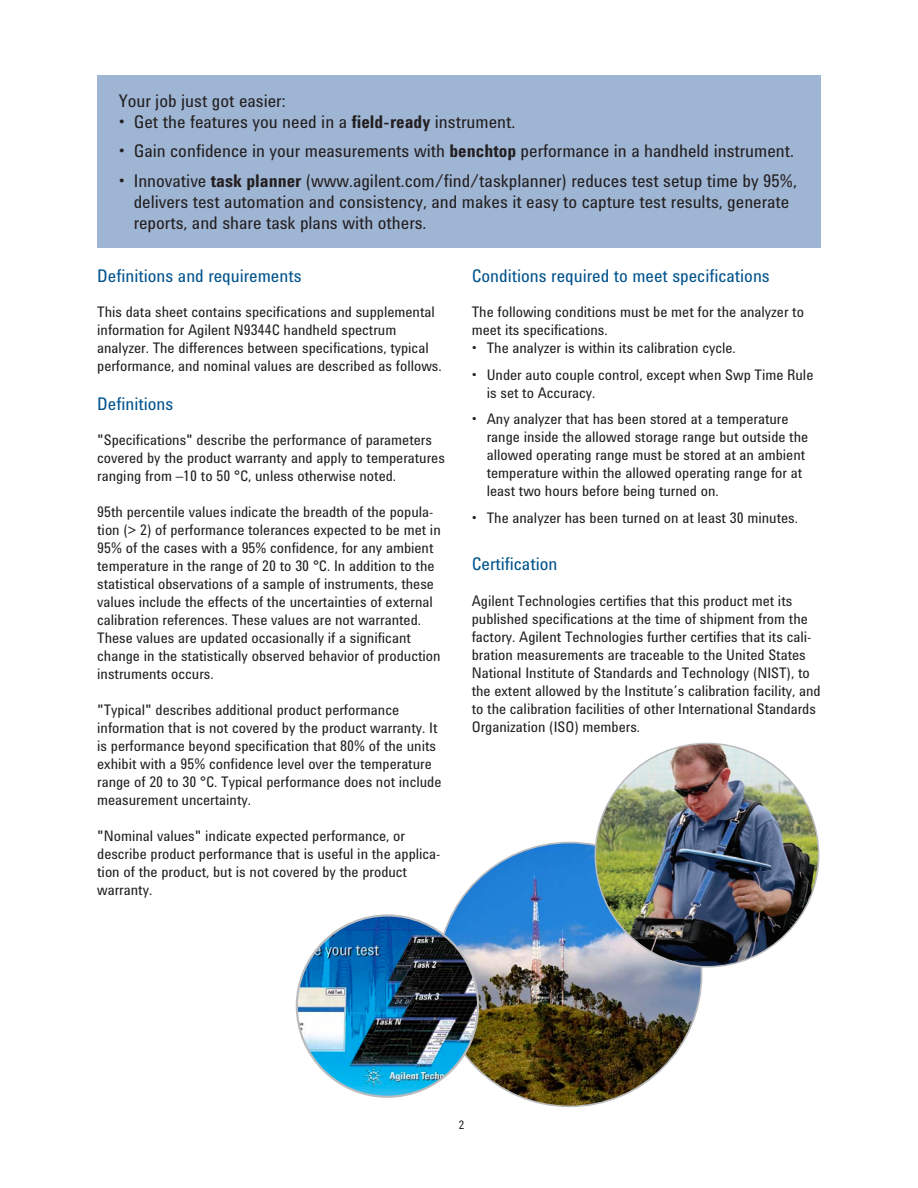
<style>
.page{position:relative;width:918px;height:1188px;background:#fff}
.page>*{position:absolute;margin:0;border:0;box-sizing:border-box;transform-origin:0 0}
.Bullets{font:18px/21px "Agilent Condensed CFF";color:#231f20}
.Header_2_-_Navy_Blue{font:18px "Agilent Condensed CFF";color:#00538d}
.Body_Text{font:18px "Agilent Condensed CFF";color:#231f20}
.Body_Text-2{font:15px/18px "Agilent Condensed CFF";color:#231f20}
.Bullets-2{font:15px/18px "Agilent Condensed CFF";color:#231f20}
.Header_2_-_Navy_Blue-2{font:12px "Agilent Condensed CFF";color:#231f20}
.s1{font-weight:700}
</style>
<div class="page">
<div style="left:97px;top:76px;width:724px;height:172px;background:#9fb5d4"></div>
<img style="left:438px;top:843px;width:264px;height:263px;border-radius:132px">
<img style="left:297px;top:916px;width:181px;height:181px;border-radius:91px">
<img style="left:595px;top:743px;width:224px;height:224px;border-radius:112px">
<p class="Body_Text" style="left:119px;top:87px;width:168px">Your job just got easier:</p>
<p class="Bullets" style="left:119px;top:110px;width:398px">• Get the features you need in a <span class="s1">field-ready</span> instrument.</p>
<p class="Bullets" style="left:119px;top:140px;width:677px">• Gain confidence in your measurements with <span class="s1">benchtop</span> performance in a handheld instrument.</p>
<p class="Bullets" style="left:134px;top:169px;width:665px;text-indent:-15px">• Innovative <span class="s1">task planner</span> (www.agilent.com/find/taskplanner) reduces test setup time by 95%, delivers test automation and consistency, and makes it easy to capture test results, generate reports, and share task plans with others.</p>
<p class="Header_2_-_Navy_Blue" style="left:472px;top:263px;width:300px">Conditions required to meet specifications</p>
<p class="Body_Text-2" style="left:472px;top:303px;width:334px">The following conditions must be met for the analyzer to meet its specifications.</p>
<p class="Bullets-2" style="left:472px;top:339px;width:266px">• The analyzer is within its calibration cycle.</p>
<p class="Bullets-2" style="left:487px;top:365px;width:328px;text-indent:-15px">• Under auto couple control, except when Swp Time Rule is set to Accuracy.</p>
<p class="Bullets-2" style="left:487px;top:410px;width:323px;text-indent:-15px">• Any analyzer that has been stored at a temperature range inside the allowed storage range but outside the allowed operating range must be stored at an ambient temperature within the allowed operating range for at least two hours before being turned on.</p>
<p class="Bullets-2" style="left:472px;top:508px;width:328px">• The analyzer has been turned on at least 30 minutes.</p>
<p class="Header_2_-_Navy_Blue" style="left:472px;top:551px;width:87px">Certification</p>
<p class="Body_Text-2" style="left:472px;top:591px;width:351px">Agilent Technologies certifies that this product met its published specifications at the time of shipment from the factory. Agilent Technologies further certifies that its cali&shy;bration measurements are traceable to the United States National Institute of Standards and Technology (NIST), to the extent allowed by the Institute’s calibration facility, and to the calibration facilities of other International Standards Organization (ISO) members.</p>
<p class="Header_2_-_Navy_Blue" style="left:97px;top:263px;width:206px">Definitions and requirements</p>
<p class="Body_Text-2" style="left:97px;top:303px;width:346px">This data sheet contains specifications and supplemental information for Agilent N9344C handheld spectrum analyzer. The differences between specifications, typical performance, and nominal values are described as follows.</p>
<p class="Header_2_-_Navy_Blue" style="left:97px;top:391px;width:78px">Definitions</p>
<p class="Body_Text-2" style="left:97px;top:431px;width:349px">"Specifications" describe the performance of parameters covered by the product warranty and apply to temperatures ranging from –10 to 50 °C, unless otherwise noted.</p>
<p class="Body_Text-2" style="left:97px;top:503px;width:345px">95th percentile values indicate the breadth of the popula&shy;tion (&gt; 2) of performance tolerances expected to be met in 95% of the cases with a 95% confidence, for any ambient temperature in the range of 20 to 30 °C. In addition to the statistical observations of a sample of instruments, these values include the effects of the uncertainties of external calibration references. These values are not warranted.<br>These values are updated occasionally if a significant change in the statistically observed behavior of production instruments occurs.</p>
<p class="Body_Text-2" style="left:97px;top:701px;width:346px">"Typical" describes additional product performance information that is not covered by the product warranty. It is performance beyond specification that 80% of the units exhibit with a 95% confidence level over the temperature range of 20 to 30 °C. Typical performance does not include measurement uncertainty.</p>
<p class="Body_Text-2" style="left:97px;top:827px;width:345px">"Nominal values" indicate expected performance, or describe product performance that is useful in the applica&shy;tion of the product, but is not covered by the product warranty.</p>
<p class="Header_2_-_Navy_Blue-2" style="left:459px;top:1115px;width:7px">2</p>
</div>
